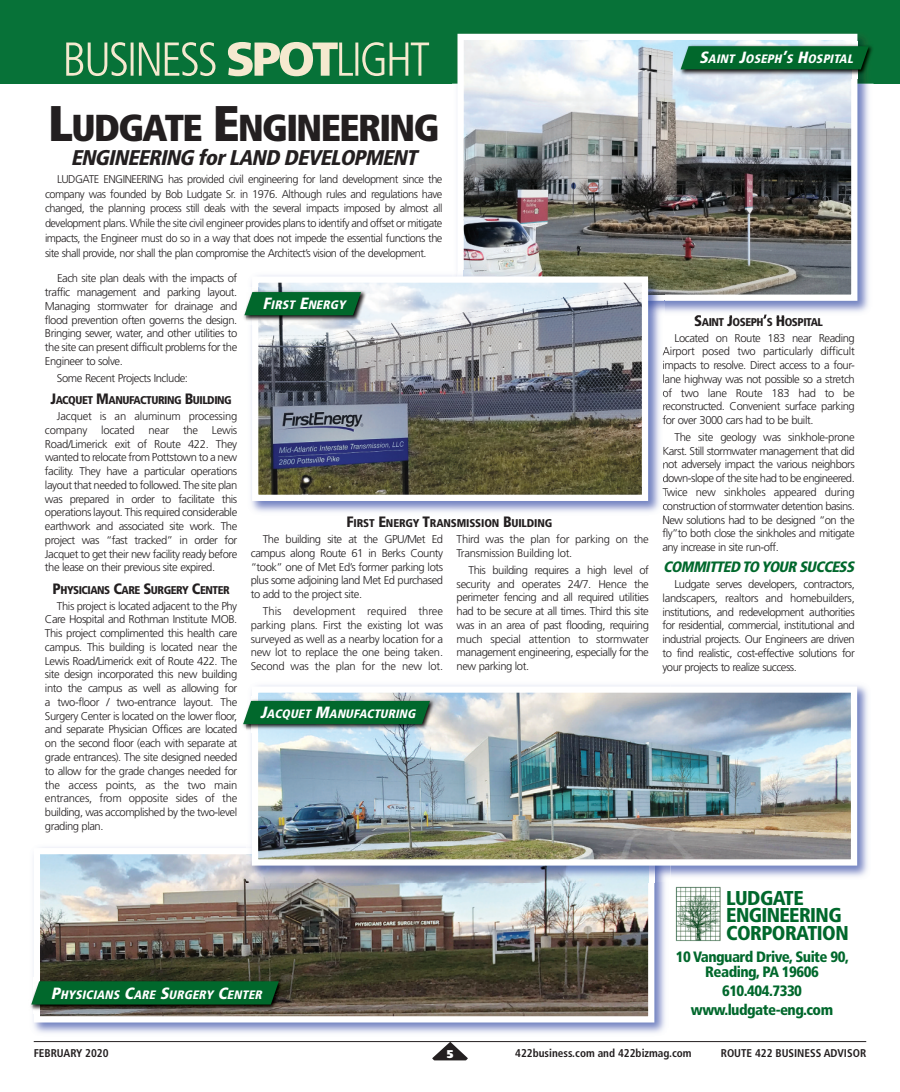
<style>
.page{position:relative;width:900px;height:1092px;background:#fff}
.page>*{position:absolute;margin:0;border:0;box-sizing:border-box;transform-origin:0 0}
.t1{font:900 condensed 37.5px "Frutiger";letter-spacing:-.04em;color:#231f20}
.t2{font:italic 900 condensed 21.25px "Frutiger";color:#231f20}
.t3{font:900 condensed 20px/17.5px "Frutiger";letter-spacing:-.03em;color:#01682c}
.t4{font:900 condensed 15px/15px "Frutiger";letter-spacing:-.035em;color:#01682c;text-align:center}
.t5{font:italic 900 condensed 15px "Frutiger";color:#01682c}
.t6{font:italic 900 condensed 12.25px "Frutiger";color:#fff}
.t7{font:300 11.25px/13.8px "Frutiger";letter-spacing:-.04em;color:#231f20;text-align:justify}
.t8{font:700 condensed 11.25px "Frutiger";color:#231f20}
.t9{font:300 11.25px/13.8px "Frutiger";letter-spacing:-.02em;color:#231f20}
.t10{font:900 condensed 11.25px "Frutiger";letter-spacing:-.015em;color:#231f20}
.t11{font:900 11.25px "Frutiger";color:#fff}
.s1{font-size:16.25px}
.s2{font-size:50px}
.s3{font-weight:900;font-stretch:condensed;font-size:15px}
.s4{font-weight:900;font-stretch:condensed}
.s5{font-size:15px}
</style>
<div class="page">
<hr style="left:34px;top:1041px;width:832px;height:1px;background:#231f20">
<svg style="left:432px;top:1041px;width:36px;height:19px"></svg>
<div style="left:0;top:0;width:900px;height:83px;background:#077238"></div>
<svg style="left:66px;top:42px;width:363px;height:34px"></svg>
<img style="left:452px;top:33px;width:421px;height:279px">
<img style="left:695px;top:314px;width:90px;height:3px">
<img style="left:465px;top:41px;width:385px;height:253px">
<div style="left:458px;top:34px;width:399px;height:267px;border:6px solid #fff"></div>
<img style="left:251px;top:271px;width:413px;height:241px">
<svg style="left:663px;top:350px;width:1px;height:33px"></svg>
<svg style="left:663px;top:404px;width:1px;height:20px"></svg>
<img style="left:464px;top:271px;width:200px;height:23px">
<img style="left:259px;top:283px;width:382px;height:211px">
<div style="left:252px;top:276px;width:396px;height:225px;border:6px solid #fff"></div>
<img style="left:33px;top:858px;width:632px;height:175px">
<img style="left:41px;top:854px;width:606px;height:161px">
<div style="left:34px;top:847px;width:620px;height:175px;border:6px solid #fff"></div>
<img style="left:246px;top:685px;width:622px;height:196px">
<img style="left:259px;top:693px;width:591px;height:165px">
<div style="left:252px;top:686px;width:605px;height:179px;border:6px solid #fff"></div>
<img style="left:243px;top:696px;width:196px;height:36px">
<svg style="left:243px;top:700px;width:187px;height:24px;background:#0f6e37"></svg>
<img style="left:30px;top:976px;width:258px;height:37px">
<svg style="left:31px;top:981px;width:248px;height:23px;background:#06682e"></svg>
<img style="left:243px;top:288px;width:127px;height:36px">
<img style="left:258px;top:288px;width:1px;height:36px">
<svg style="left:244px;top:292px;width:117px;height:23px;background:#0d6d35"></svg>
<img style="left:676px;top:42px;width:197px;height:36px">
<svg style="left:681px;top:46px;width:188px;height:23px"></svg>
<img style="left:676px;top:886px;width:45px;height:55px">
<p class="t6" style="left:699px;top:54px;width:158px"><span class="s1">S</span>AINT <span class="s1">J</span>OSEPH<span class="s1">’</span>S <span class="s1">H</span>OSPITAL</p>
<h1 class="t1" style="left:48px;top:113px;width:393px"><span class="s2">L</span>UDGATE <span class="s2">E</span>NGINEERING</h1>
<h2 class="t2" style="left:71px;top:149px;width:352px">ENGINEERING for LAND DEVELOPMENT</h2>
<p class="t7" style="left:45px;top:172px;width:399px;line-height:14.8px;text-indent:12px">LUDGATE ENGINEERING has provided civil engineering for land development since the company was founded by Bob Ludgate Sr. in 1976. Although rules and regulations have changed, the planning process still deals with the several impacts imposed by almost all development plans. While the site civil engineer provides plans to identify and offset or mitigate impacts, the Engineer must do so in a way that does not impede the essential functions the site shall provide, nor shall the plan compromise the Architect’s vision of the development.</p>
<p class="t7" style="left:45px;top:272px;width:194px;text-indent:12px">Each site plan deals with the impacts of traffic management and parking layout.<br>Managing stormwater for drainage and flood prevention often governs the design.<br>Bringing sewer, water, and other utilities to the site can present difficult problems for the Engineer to solve.</p>
<p class="t7" style="left:51px;top:367px;width:183px;line-height:22.5px;text-indent:6px">Some Recent Projects Include:<br><span class="s3">J</span><span class="s4">ACQUET</span> <span class="s3">M</span><span class="s4">ANUFACTURING</span> <span class="s3">B</span><span class="s4">UILDING</span></p>
<p class="t7" style="left:45px;top:410px;width:194px;text-indent:12px">Jacquet is an aluminum processing company located near the Lewis Road/Limerick exit of Route 422. They wanted to relocate from Pottstown to a new facility. They have a particular operations layout that needed to followed. The site plan was prepared in order to facilitate this operations layout. This required considerable earthwork and associated site work. The project was “fast tracked” in order for Jacquet to get their new facility ready before the lease on their previous site expired.</p>
<p class="t7" style="left:57px;top:583px;width:182px;line-height:15.6px;text-indent:-4px"><span class="s3">P</span><span class="s4">HYSICIANS</span> <span class="s3">C</span><span class="s4">ARE</span> <span class="s3">S</span><span class="s4">URGERY</span> <span class="s3">C</span><span class="s4">ENTER<br></span>This project is located adjacent to the Phy</p>
<p class="t7" style="left:45px;top:613px;width:194px">Care Hospital and Rothman Institute MOB.<br>This project complimented this health care campus. This building is located near the Lewis Road/Limerick exit of Route 422. The site design incorporated this new building into the campus as well as allowing for a two-floor / two-entrance layout. The Surgery Center is located on the lower floor, and separate Physician Offices are located on the second floor (each with separate at grade entrances). The site designed needed to allow for the grade changes needed for the access points, as the two main entrances, from opposite sides of the building, was accomplished by the two-level grading plan.</p>
<p class="t6" style="left:263px;top:300px;width:87px"><span class="s1">F</span>IRST <span class="s1">E</span>NERGY</p>
<p class="t10" style="left:346px;top:518px;width:207px"><span class="s5">F</span>IRST <span class="s5">E</span>NERGY <span class="s5">T</span>RANSMISSION <span class="s5">B</span>UILDING</p>
<p class="t7" style="left:251px;top:533px;width:194px;text-indent:12px">The building site at the GPU/Met Ed campus along Route 61 in Berks County “took” one of Met Ed’s former parking lots plus some adjoining land Met Ed purchased to add to the project site.</p>
<p class="t7" style="left:251px;top:605px;width:194px;text-indent:12px">This development required three parking plans. First the existing lot was surveyed as well as a nearby location for a new lot to replace the one being taken.<br>Second was the plan for the new lot.</p>
<p class="t6" style="left:260px;top:708px;width:159px"><span class="s1">J</span>ACQUET <span class="s1">M</span>ANUFACTURING</p>
<p class="t9" style="left:457px;top:533px;width:194px">Third was the plan for parking on the<br>Transmission Building lot.</p>
<p class="t7" style="left:457px;top:564px;width:194px;text-indent:12px">This building requires a high level of security and operates 24/7. Hence the perimeter fencing and all required utilities had to be secure at all times. Third this site was in an area of past flooding, requiring much special attention to stormwater management engineering, especially for the new parking lot.</p>
<p class="t7" style="left:674px;top:315px;width:182px;line-height:15.6px;text-indent:20px"><span class="s3">S</span><span class="s4">AINT</span> <span class="s3">J</span><span class="s4">OSEPH</span><span class="s3">’</span><span class="s4">S</span> <span class="s3">H</span><span class="s4">OSPITAL<br></span>Located on Route 183 near Reading</p>
<p class="t7" style="left:662px;top:345px;width:194px">Airport posed two particularly difficult impacts to resolve. Direct access to a four&shy;lane highway was not possible so a stretch of two lane Route 183 had to be reconstructed. Convenient surface parking for over 3000 cars had to be built.</p>
<p class="t7" style="left:662px;top:431px;width:194px;text-indent:12px">The site geology was sinkhole-prone Karst. Still stormwater management that did not adversely impact the various neighbors down-slope of the site had to be engineered.<br>Twice new sinkholes appeared during construction of stormwater detention basins.<br>New solutions had to be designed “on the fly”to both close the sinkholes and mitigate any increase in site run-off.</p>
<h3 class="t5" style="left:663px;top:561px;width:195px">COMMITTED TO YOUR SUCCESS</h3>
<p class="t7" style="left:662px;top:578px;width:194px;text-indent:12px">Ludgate serves developers, contractors, landscapers, realtors and homebuilders, institutions, and redevelopment authorities for residential, commercial, institutional and industrial projects. Our Engineers are driven to find realistic, cost-effective solutions for your projects to realize success.</p>
<p class="t6" style="left:51px;top:989px;width:215px"><span class="s1">P</span>HYSICIANS <span class="s1">C</span>ARE <span class="s1">S</span>URGERY <span class="s1">C</span>ENTER</p>
<h3 class="t3" style="left:726px;top:890px;width:124px">LUDGATE<br>ENGINEERING<br>CORPORATION</h3>
<h3 class="t4" style="left:676px;top:950px;width:175px">10 Vanguard Drive, Suite 90,<br>Reading, PA 19606</h3>
<h3 class="t4" style="left:691px;top:982px;width:144px;line-height:18.8px">610.404.7330 www.ludgate-eng.com</h3>
<p class="t8" style="left:34px;top:1048px;width:76px">FEBRUARY 2020</p>
<p class="t11" style="left:447px;top:1049px;width:8px">5</p>
<p class="t8" style="left:515px;top:1048px;width:178px">422business.com and 422bizmag.com</p>
<p class="t8" style="left:721px;top:1048px;width:147px">ROUTE 422 BUSINESS ADVISOR</p>
</div>
